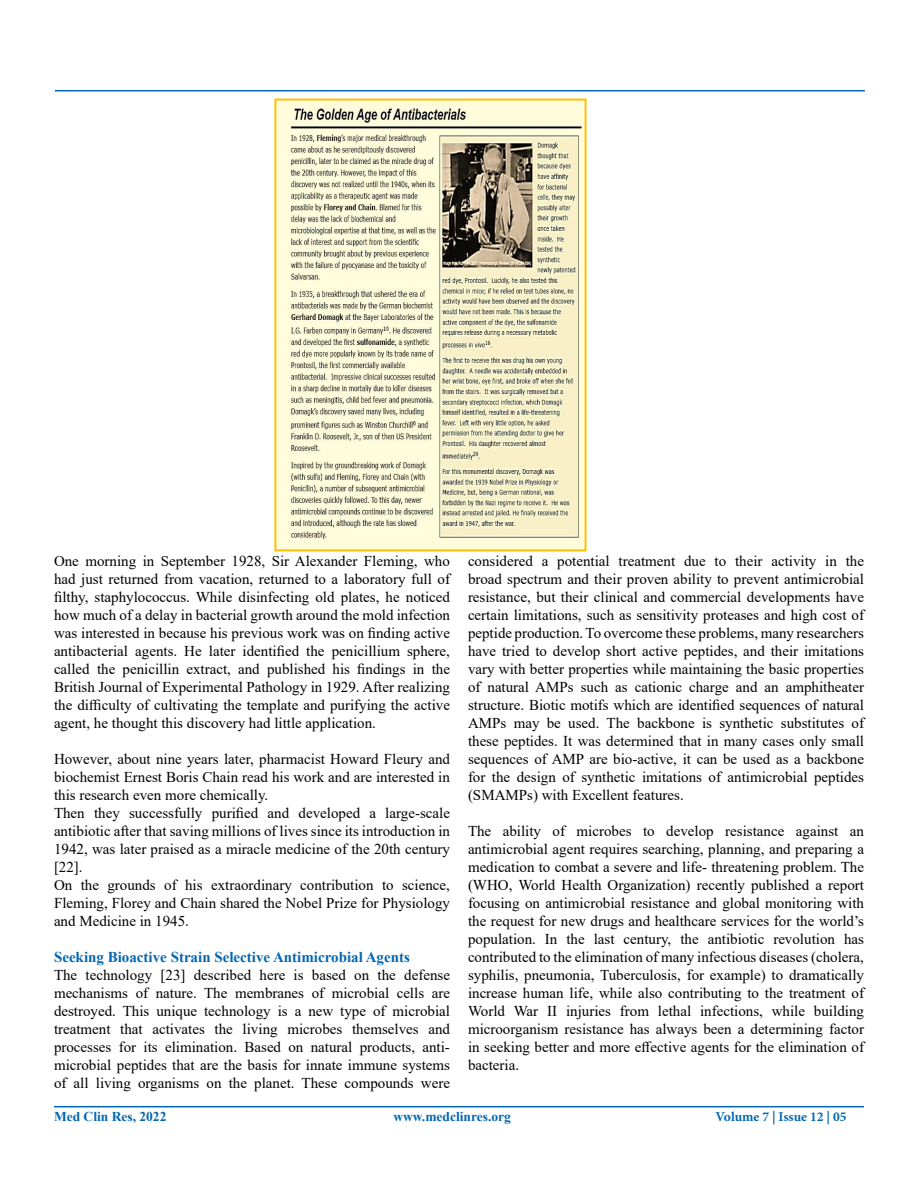
<style>
.page{position:relative;width:918px;height:1188px;background:#fff}
.page>*{position:absolute;margin:0;border:0;box-sizing:border-box;transform-origin:0 0}
.t1{font:15px/18px "Times New Roman";color:#000;text-align:justify}
.t2{font:700 15px "Times New Roman";color:#0066b3}
.t3{font:700 13.5px "Times New Roman";color:#0066b3}
.t4{font:700 13.5px "Minion Pro";color:#0066b3}
.t5{font:13.2px "Times New Roman";color:#000}
</style>
<div class="page">
<hr style="left:54px;top:1106px;width:810px;height:1px;background:#0066b3">
<hr style="left:55px;top:90px;width:810px;height:1px;background:#0066b3">
<img style="left:277px;top:102px;width:307px;height:446px">
<div style="left:274px;top:99px;width:313px;height:452px;border:2px solid #ffc000"></div>
<p class="t1" style="left:54px;top:551px;width:398px">One morning in September 1928, Sir Alexander Fleming, who had just returned from vacation, returned to a laboratory full of filthy, staphylococcus. While disinfecting old plates, he noticed how much of a delay in bacterial growth around the mold infection was interested in because his previous work was on finding active antibacterial agents. He later identified the penicillium sphere, called the penicillin extract, and published his findings in the British Journal of Experimental Pathology in 1929. After realizing the difficulty of cultivating the template and purifying the active agent, he thought this discovery had little application.</p>
<p class="t1" style="left:54px;top:749px;width:398px;text-align:left">However, about nine years later, pharmacist Howard Fleury and biochemist Ernest Boris Chain read his work and are interested in this research even more chemically.<br>Then they successfully purified and developed a large-scale antibiotic after that saving millions of lives since its introduction in 1942, was later praised as a miracle medicine of the 20th century [22].<br>On the grounds of his extraordinary contribution to science, Fleming, Florey and Chain shared the Nobel Prize for Physiology and Medicine in 1945.</p>
<p class="t2" style="left:54px;top:946px;width:357px">Seeking Bioactive Strain Selective Antimicrobial Agents</p>
<p class="t1" style="left:54px;top:965px;width:398px">The technology [23] described here is based on the defense mechanisms of nature. The membranes of microbial cells are destroyed. This unique technology is a new type of microbial treatment that activates the living microbes themselves and processes for its elimination. Based on natural products, anti&shy;microbial peptides that are the basis for innate immune systems of all living organisms on the planet. These compounds were</p>
<p class="t1" style="left:468px;top:551px;width:398px">considered a potential treatment due to their activity in the broad spectrum and their proven ability to prevent antimicrobial resistance, but their clinical and commercial developments have certain limitations, such as sensitivity proteases and high cost of peptide production. To overcome these problems, many researchers have tried to develop short active peptides, and their imitations vary with better properties while maintaining the basic properties of natural AMPs such as cationic charge and an amphitheater structure. Biotic motifs which are identified sequences of natural AMPs may be used. The backbone is synthetic substitutes of these peptides. It was determined that in many cases only small sequences of AMP are bio-active, it can be used as a backbone for the design of synthetic imitations of antimicrobial peptides (SMAMPs) with Excellent features.</p>
<p class="t1" style="left:468px;top:821px;width:398px">The ability of microbes to develop resistance against an antimicrobial agent requires searching, planning, and preparing a medication to combat a severe and life- threatening problem. The (WHO, World Health Organization) recently published a report focusing on antimicrobial resistance and global monitoring with the request for new drugs and healthcare services for the world’s population. In the last century, the antibiotic revolution has contributed to the elimination of many infectious diseases (cholera, syphilis, pneumonia, Tuberculosis, for example) to dramatically increase human life, while also contributing to the treatment of World War II injuries from lethal infections, while building microorganism resistance has always been a determining factor in seeking better and more effective agents for the elimination of bacteria.</p>
<p class="t5" style="left:256px;top:611px;width:662px">filthy, staphylococcus. While disinfecting old plates, he noticed how much of a delay in bacterial growth around the mold inf</p>
<p class="t3" style="left:54px;top:1107px;width:114px">Med Clin Res, 2022</p>
<p class="t3" style="left:393px;top:1106px;width:119px">www.medclinres.org</p>
<p class="t4" style="left:716px;top:1107px;width:133px">Volume 7 | Issue 12 | 05</p>
</div>
